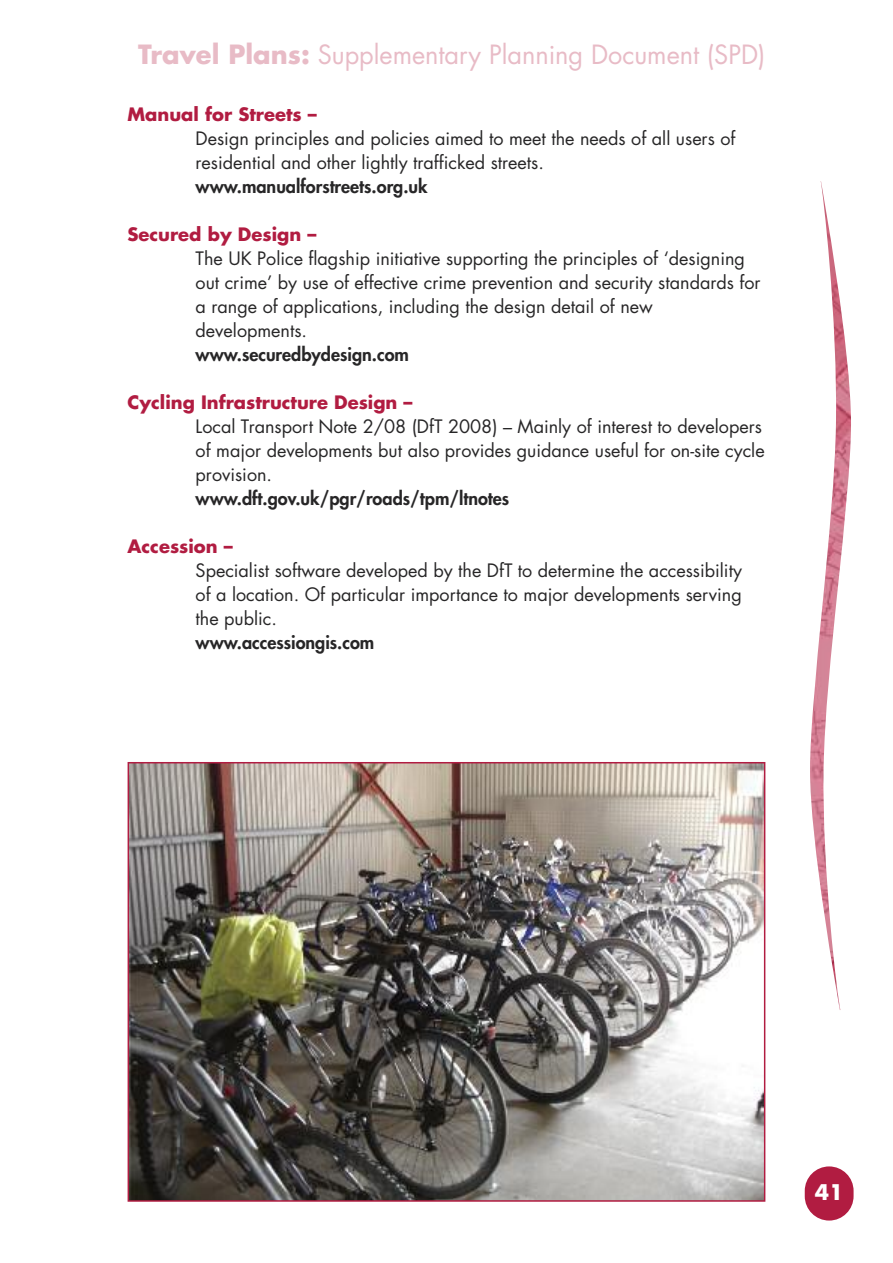
<style>
.page{position:relative;width:893px;height:1263px;background:#fff}
.page>*{position:absolute;margin:0;border:0;box-sizing:border-box;transform-origin:0 0}
.t1{font:25.8px "Futura LT";color:#e8bbc6}
.t2{font:700 21px "Futura LT";color:#fff}
.t3{font:18px/24px "Futura LT";color:#272627}
.s1{font-weight:700}
.s2{font-weight:700;color:#b11c41}
.s3{font-weight:800}
</style>
<div class="page">
<img style="left:810px;top:181px;width:41px;height:829px">
<div style="left:805px;top:1166px;width:48px;height:54px;background:#b11c41;border-radius:24px"></div>
<img style="left:131px;top:765px;width:631px;height:434px">
<div style="left:128px;top:762px;width:637px;height:440px;border:2px solid #b11c41"></div>
<h1 class="t1" style="left:138px;top:43px;width:629px"><span class="s1">Travel Plans:</span> Supplementary Planning Document (SPD)</h1>
<p class="t3" style="left:196px;top:104px;width:541px;text-indent:-68px"><span class="s2">Manual for Streets –<br></span>Design principles and policies aimed to meet the needs of all users of residential and other lightly trafficked streets. <span class="s3">www.manualforstreets.org.uk</span></p>
<p class="t3" style="left:196px;top:224px;width:566px;text-indent:-68px"><span class="s2">Secured by Design –<br></span>The UK Police flagship initiative supporting the principles of ‘designing out crime’ by use of effective crime prevention and security standards for a range of applications, including the design detail of new developments.<br><span class="s3">www.securedbydesign.com</span></p>
<p class="t3" style="left:196px;top:392px;width:571px;text-indent:-68px"><span class="s2">Cycling Infrastructure Design –<br></span>Local Transport Note 2/08 (DfT 2008) – Mainly of interest to developers of major developments but also provides guidance useful for on-site cycle provision.<br><span class="s3">www.dft.gov.uk/pgr/roads/tpm/ltnotes</span></p>
<p class="t3" style="left:196px;top:536px;width:548px;text-indent:-68px"><span class="s2">Accession –<br></span>Specialist software developed by the DfT to determine the accessibility of a location. Of particular importance to major developments serving the public.<br><span class="s3">www.accessiongis.com</span></p>
<p class="t2" style="left:815px;top:1182px;width:30px">41</p>
</div>
